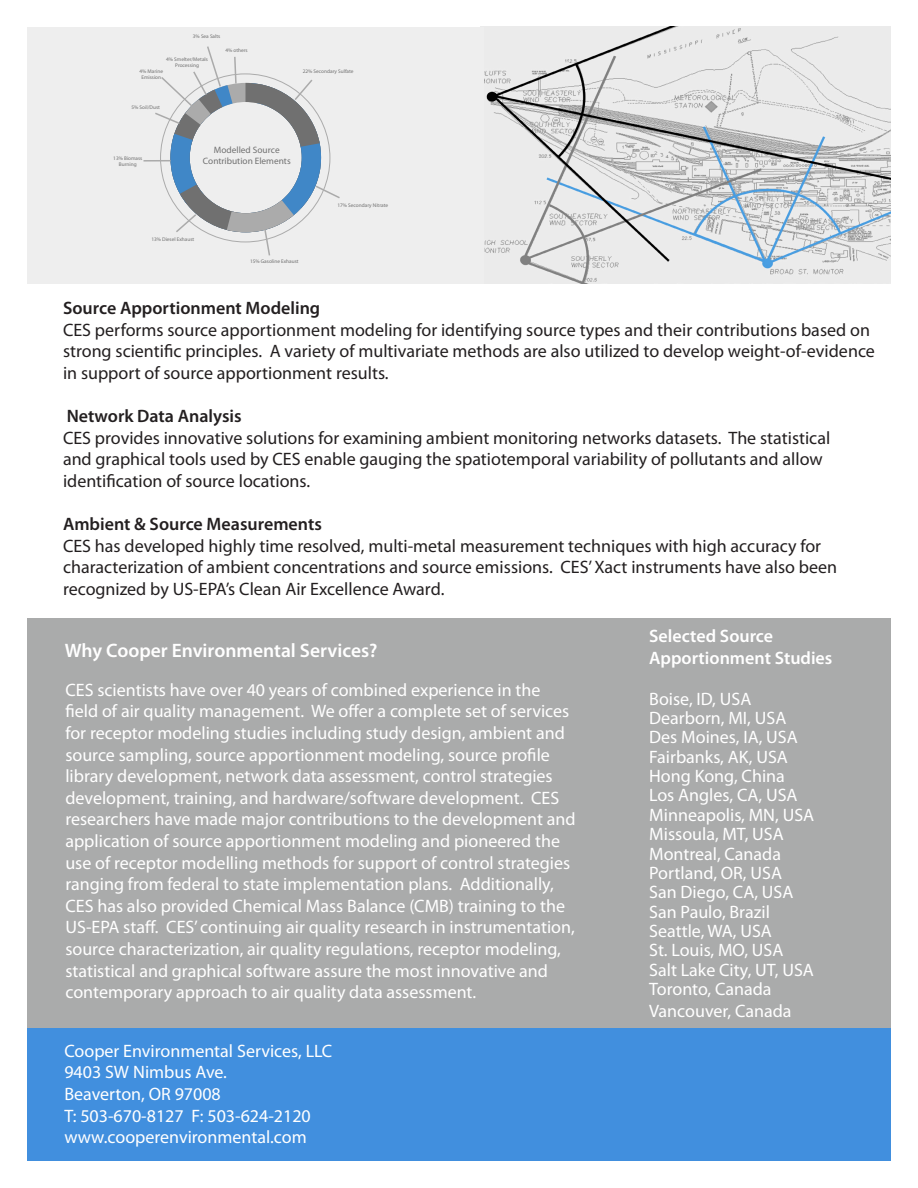
<style>
.page{position:relative;width:918px;height:1188px;background:#fff}
.page>*{position:absolute;margin:0;border:0;box-sizing:border-box;transform-origin:0 0}
.t1{font:600 19.5px "Myriad Pro";color:#fff}
.t2{font:18px/21.6px "Myriad Pro";color:#fff}
.t3{font:18px/21.6px "Myriad Pro";color:#231f20}
.t4{font:600 18px "Myriad Pro";color:#231f20}
.t5{font:600 18px "Myriad Pro";color:#fff}
.t6{font:9.3px/11.1px "Myriad Pro";color:#707070;text-align:center}
.t7{font:5.25px/6.3px "Myriad Pro";color:#707070;text-align:center}
</style>
<div class="page">
<div style="left:27px;top:619px;width:864px;height:425px;background:#aaabab"></div>
<img style="left:483px;top:27px;width:408px;height:256px">
<div style="left:27px;top:1028px;width:864px;height:133px;background:#418fde"></div>
<hr style="left:143px;top:160px;width:28px;height:2px;background:#ababab">
<svg style="left:153px;top:45px;width:189px;height:212px;background:#d2d6db"></svg>
<p class="t7" style="left:193px;top:33px;width:29px">3% Sea Salts</p>
<p class="t7" style="left:166px;top:56px;width:43px">4% Smelter/Metals<br>Processing</p>
<p class="t7" style="left:140px;top:68px;width:25px">4% Marine<br>Emission</p>
<p class="t7" style="left:132px;top:104px;width:30px">5% Soil/Dust</p>
<p class="t7" style="left:225px;top:47px;width:24px">4% others</p>
<p class="t7" style="left:303px;top:68px;width:52px">22% Secondary Sulfate</p>
<p class="t7" style="left:113px;top:155px;width:31px">13% Biomass<br>Burning</p>
<p class="t6" style="left:203px;top:144px;width:89px">Modelled Source<br>Contribution Elements</p>
<p class="t7" style="left:151px;top:236px;width:44px">13% Diesel Exhaust</p>
<p class="t7" style="left:337px;top:202px;width:52px">17% Secondary Nitrate</p>
<p class="t7" style="left:250px;top:258px;width:50px">15% Gasoline Exhaust</p>
<p class="t4" style="left:63px;top:297px;width:259px">Source Apportionment Modeling</p>
<p class="t3" style="left:63px;top:319px;width:813px">CES performs source apportionment modeling for identifying source types and their contributions based on strong scientific principles. A variety of multivariate methods are also utilized to develop weight-of-evidence in support of source apportionment results.</p>
<p class="t4" style="left:67px;top:405px;width:176px">Network Data Analysis</p>
<p class="t3" style="left:63px;top:427px;width:769px">CES provides innovative solutions for examining ambient monitoring networks datasets. The statistical and graphical tools used by CES enable gauging the spatiotemporal variability of pollutants and allow identification of source locations.</p>
<p class="t4" style="left:63px;top:513px;width:260px">Ambient &amp; Source Measurements</p>
<p class="t3" style="left:63px;top:535px;width:776px">CES has developed highly time resolved, multi-metal measurement techniques with high accuracy for characterization of ambient concentrations and source emissions. CES’ Xact instruments have also been recognized by US-EPA’s Clean Air Excellence Award.</p>
<p class="t1" style="left:65px;top:638px;width:314px">Why Cooper Environmental Services?</p>
<p class="t2" style="left:65px;top:679px;width:512px">CES scientists have over 40 years of combined experience in the field of air quality management. We offer a complete set of services for receptor modeling studies including study design, ambient and source sampling, source apportionment modeling, source profile library development, network data assessment, control strategies development, training, and hardware/software development. CES researchers have made major contributions to the development and application of source apportionment modeling and pioneered the use of receptor modelling methods for support of control strategies ranging from federal to state implementation plans. Additionally, CES has also provided Chemical Mass Balance (CMB) training to the US-EPA staff. CES’ continuing air quality research in instrumentation, source characterization, air quality regulations, receptor modeling, statistical and graphical software assure the most innovative and contemporary approach to air quality data assessment.</p>
<p class="t2" style="left:64px;top:1040px;width:270px">Cooper Environmental Services, LLC</p>
<p class="t2" style="left:64px;top:1061px;width:164px">9403 SW Nimbus Ave.</p>
<p class="t2" style="left:64px;top:1083px;width:158px">Beaverton, OR 97008</p>
<p class="t2" style="left:64px;top:1104px;width:248px">T: 503-670-8127 F: 503-624-2120</p>
<p class="t2" style="left:64px;top:1126px;width:244px">www.cooperenvironmental.com</p>
<p class="t5" style="left:649px;top:625px;width:125px">Selected Source</p>
<p class="t5" style="left:649px;top:646px;width:185px">Apportionment Studies</p>
<p class="t2" style="left:649px;top:688px;width:104px">Boise, ID, USA</p>
<p class="t2" style="left:649px;top:707px;width:139px">Dearborn, MI, USA</p>
<p class="t2" style="left:649px;top:726px;width:150px">Des Moines, IA, USA</p>
<p class="t2" style="left:649px;top:746px;width:140px">Fairbanks, AK, USA</p>
<p class="t2" style="left:649px;top:765px;width:137px">Hong Kong, China</p>
<p class="t2" style="left:649px;top:784px;width:150px">Los Angles, CA, USA</p>
<p class="t2" style="left:649px;top:804px;width:167px">Minneapolis, MN, USA</p>
<p class="t2" style="left:649px;top:823px;width:136px">Missoula, MT, USA</p>
<p class="t2" style="left:649px;top:842px;width:133px">Montreal, Canada</p>
<p class="t2" style="left:649px;top:862px;width:134px">Portland, OR, USA</p>
<p class="t2" style="left:649px;top:881px;width:146px">San Diego, CA, USA</p>
<p class="t2" style="left:649px;top:900px;width:122px">San Paulo, Brazil</p>
<p class="t2" style="left:649px;top:920px;width:124px">Seattle, WA, USA</p>
<p class="t2" style="left:649px;top:939px;width:136px">St. Louis, MO, USA</p>
<p class="t2" style="left:649px;top:958px;width:166px">Salt Lake City, UT, USA</p>
<p class="t2" style="left:649px;top:978px;width:124px">Toronto, Canada</p>
<p class="t2" style="left:649px;top:999px;width:144px">Vancouver, Canada</p>
</div>
